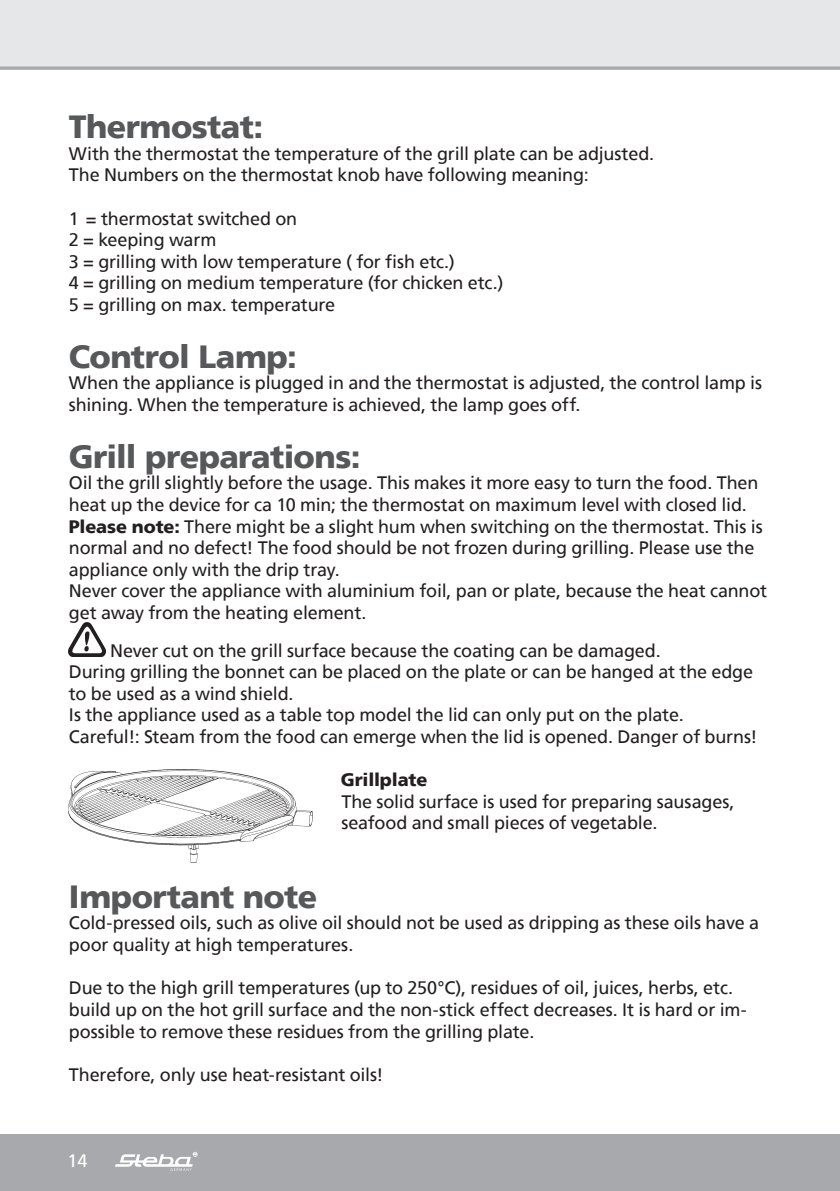
<style>
.page{position:relative;width:840px;height:1191px;background:#fff}
.page>*{position:absolute;margin:0;border:0;box-sizing:border-box;transform-origin:0 0}
.t1{font:900 32px "Frutiger";letter-spacing:-.02em;color:#57585a}
.t2{font:18px/21.6px "Frutiger";letter-spacing:-.01em;color:#231f20}
.t3{font:900 18px "Frutiger";letter-spacing:-.01em;color:#231f20}
.t4{font:18px "Frutiger";color:#fff}
.s1{font-weight:900}
</style>
<div class="page">
<div style="left:0;top:0;width:839px;height:68px;background:#e6e7e9"></div>
<div style="left:0;top:1134px;width:839px;height:57px;background:#a8a9ad"></div>
<svg style="left:115px;top:1152px;width:82px;height:18px"></svg>
<svg style="left:0;top:66px;width:839px;height:4px;background:#b3b4b8"></svg>
<img style="left:69px;top:622px;width:37px;height:34px">
<img style="left:69px;top:769px;width:244px;height:93px">
<h1 class="t1" style="left:69px;top:108px;width:196px">Thermostat:</h1>
<p class="t2" style="left:69px;top:142px;width:586px">With the thermostat the temperature of the grill plate can be adjusted.<br>The Numbers on the thermostat knob have following meaning:</p>
<p class="t2" style="left:69px;top:207px;width:436px">1 = thermostat switched on<br>2 = keeping warm<br>3 = grilling with low temperature ( for fish etc.)<br>4 = grilling on medium temperature (for chicken etc.)<br>5 = grilling on max. temperature</p>
<h1 class="t1" style="left:69px;top:337px;width:229px">Control Lamp:</h1>
<p class="t2" style="left:69px;top:372px;width:694px">When the appliance is plugged in and the thermostat is adjusted, the control lamp is shining. When the temperature is achieved, the lamp goes off.</p>
<h1 class="t1" style="left:69px;top:437px;width:293px">Grill preparations:</h1>
<p class="t2" style="left:69px;top:472px;width:699px">Oil the grill slightly before the usage. This makes it more easy to turn the food. Then heat up the device for ca 10 min; the thermostat on maximum level with closed lid.<br><span class="s1">Please note:</span> There might be a slight hum when switching on the thermostat. This is normal and no defect! The food should be not frozen during grilling. Please use the appliance only with the drip tray.<br>Never cover the appliance with aluminium foil, pan or plate, because the heat cannot get away from the heating element.</p>
<p class="t2" style="left:69px;top:639px;width:689px;text-indent:41px">Never cut on the grill surface because the coating can be damaged.<br>During grilling the bonnet can be placed on the plate or can be hanged at the edge to be used as a wind shield.<br>Is the appliance used as a table top model the lid can only put on the plate.<br>Careful!: Steam from the food can emerge when the lid is opened. Danger of burns!</p>
<p class="t3" style="left:341px;top:769px;width:88px">Grillplate</p>
<p class="t2" style="left:341px;top:790px;width:394px">The solid surface is used for preparing sausages, seafood and small pieces of vegetable.</p>
<h1 class="t1" style="left:69px;top:877px;width:250px">Important note</h1>
<p class="t2" style="left:69px;top:912px;width:691px">Cold-pressed oils, such as olive oil should not be used as dripping as these oils have a poor quality at high temperatures.</p>
<p class="t2" style="left:69px;top:977px;width:679px">Due to the high grill temperatures (up to 250°C), residues of oil, juices, herbs, etc. build up on the hot grill surface and the non-stick effect decreases. It is hard or im&shy;possible to remove these residues from the grilling plate.</p>
<p class="t2" style="left:69px;top:1063px;width:316px">Therefore, only use heat-resistant oils!</p>
<p class="t4" style="left:67px;top:1149px;width:22px">14</p>
</div>
